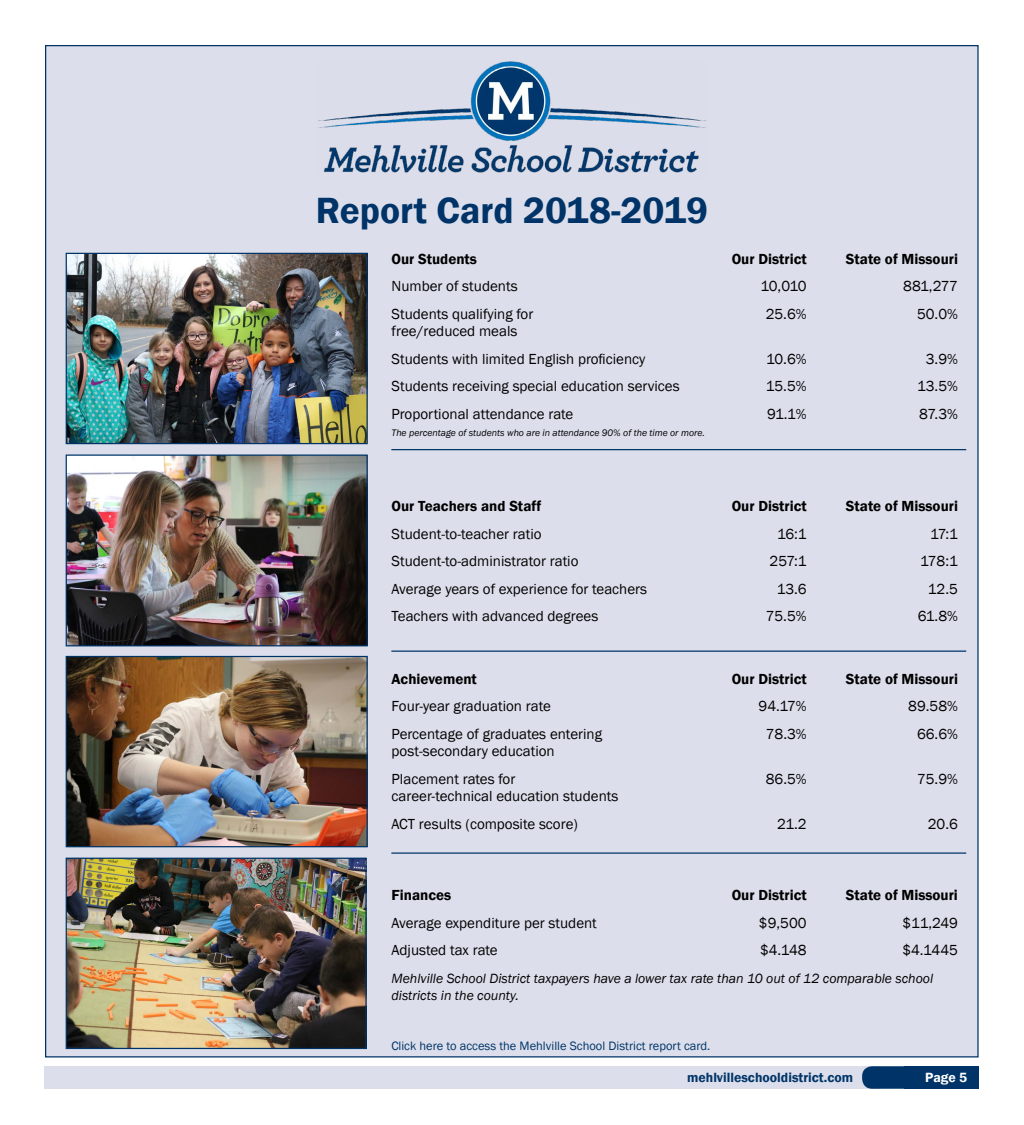
<style>
.page{position:relative;width:1024px;height:1125px;background:#fff}
.page>*{position:absolute;margin:0;border:0;box-sizing:border-box;transform-origin:0 0}
.t1{font:600 37.5px "Franklin Gothic";color:#003468}
.t2{font:15px/27.5px "Franklin Gothic";color:#000}
.t3{font:600 15px "Franklin Gothic";color:#000}
.t4{font:italic 13.75px/17.5px "Franklin Gothic";color:#000}
.t5{font:600 13.75px "Franklin Gothic";color:#003468}
.t6{font:600 13.75px "Franklin Gothic";color:#fff}
.t7{font:12.5px "Franklin Gothic";color:#003468}
.t8{font:italic 9.75px "Franklin Gothic";color:#000}
</style>
<div class="page">
<div style="left:45px;top:45px;width:933px;height:1013px;background:#dcdfeb;border:1px solid #003468"></div>
<div style="left:44px;top:1067px;width:836px;height:22px;background:#dcdfeb"></div>
<div style="left:862px;top:1066px;width:116px;height:23px;background:#003468;border-radius:10px"></div>
<div style="left:903px;top:1066px;width:75px;height:23px;background:#003468"></div>
<img style="left:68px;top:860px;width:297px;height:187px">
<div style="left:66px;top:858px;width:301px;height:191px;border:1px solid #003468"></div>
<img style="left:68px;top:658px;width:298px;height:187px">
<div style="left:66px;top:656px;width:302px;height:191px;border:1px solid #003468"></div>
<img style="left:68px;top:255px;width:298px;height:187px">
<div style="left:66px;top:253px;width:302px;height:191px;border:1px solid #003468"></div>
<img style="left:68px;top:457px;width:298px;height:187px">
<div style="left:66px;top:455px;width:302px;height:191px;border:1px solid #003468"></div>
<img style="left:318px;top:61px;width:388px;height:112px">
<hr style="left:391px;top:449px;width:575px;height:1px;background:#003468">
<hr style="left:391px;top:651px;width:575px;height:1px;background:#003468">
<hr style="left:391px;top:852px;width:575px;height:2px;background:#003468">
<h1 class="t1" style="left:316px;top:188px;width:394px">Report Card 2018-2019</h1>
<p class="t3" style="left:392px;top:250px;width:87px">Our Students</p>
<p class="t3" style="left:732px;top:250px;width:77px">Our District</p>
<p class="t3" style="left:846px;top:250px;width:114px">State of Missouri</p>
<p class="t2" style="left:392px;top:273px;width:128px">Number of students</p>
<p class="t2" style="left:760px;top:273px;width:48px">10,010</p>
<p class="t2" style="left:903px;top:273px;width:56px">881,277</p>
<p class="t2" style="left:391px;top:301px;width:143px">Students qualifying for</p>
<p class="t2" style="left:766px;top:301px;width:42px">25.6%</p>
<p class="t2" style="left:917px;top:301px;width:42px">50.0%</p>
<p class="t2" style="left:391px;top:318px;width:255px">free/reduced meals<br>Students with limited English proficiency</p>
<p class="t2" style="left:766px;top:346px;width:42px">10.6%</p>
<p class="t2" style="left:926px;top:346px;width:34px">3.9%</p>
<p class="t2" style="left:391px;top:373px;width:290px">Students receiving special education services</p>
<p class="t2" style="left:766px;top:373px;width:42px">15.5%</p>
<p class="t2" style="left:917px;top:373px;width:42px">13.5%</p>
<p class="t2" style="left:391px;top:401px;width:183px">Proportional attendance rate</p>
<p class="t2" style="left:767px;top:401px;width:41px">91.1%</p>
<p class="t2" style="left:919px;top:401px;width:40px">87.3%</p>
<p class="t8" style="left:392px;top:427px;width:315px">The percentage of students who are in attendance 90% of the time or more.</p>
<p class="t3" style="left:392px;top:497px;width:151px">Our Teachers and Staff</p>
<p class="t3" style="left:732px;top:497px;width:77px">Our District</p>
<p class="t3" style="left:846px;top:497px;width:114px">State of Missouri</p>
<p class="t2" style="left:392px;top:521px;width:152px">Student-to-teacher ratio</p>
<p class="t2" style="left:777px;top:521px;width:31px">16:1</p>
<p class="t2" style="left:930px;top:521px;width:29px">17:1</p>
<p class="t2" style="left:392px;top:548px;width:188px">Student-to-administrator ratio</p>
<p class="t2" style="left:769px;top:548px;width:39px">257:1</p>
<p class="t2" style="left:920px;top:548px;width:39px">178:1</p>
<p class="t2" style="left:392px;top:576px;width:257px">Average years of experience for teachers</p>
<p class="t2" style="left:776px;top:576px;width:31px">13.6</p>
<p class="t2" style="left:928px;top:576px;width:32px">12.5</p>
<p class="t2" style="left:392px;top:603px;width:208px">Teachers with advanced degrees</p>
<p class="t2" style="left:766px;top:603px;width:42px">75.5%</p>
<p class="t2" style="left:917px;top:603px;width:42px">61.8%</p>
<p class="t3" style="left:392px;top:670px;width:87px">Achievement</p>
<p class="t3" style="left:732px;top:670px;width:77px">Our District</p>
<p class="t3" style="left:846px;top:670px;width:114px">State of Missouri</p>
<p class="t2" style="left:392px;top:693px;width:161px">Four-year graduation rate</p>
<p class="t2" style="left:758px;top:693px;width:50px">94.17%</p>
<p class="t2" style="left:908px;top:693px;width:51px">89.58%</p>
<p class="t2" style="left:392px;top:721px;width:212px">Percentage of graduates entering</p>
<p class="t2" style="left:766px;top:721px;width:42px">78.3%</p>
<p class="t2" style="left:917px;top:721px;width:42px">66.6%</p>
<p class="t2" style="left:392px;top:738px;width:165px">post-secondary education<br>Placement rates for</p>
<p class="t2" style="left:766px;top:766px;width:42px">86.5%</p>
<p class="t2" style="left:917px;top:766px;width:42px">75.9%</p>
<p class="t2" style="left:392px;top:783px;width:228px">career-technical education students<br>ACT results (composite score)</p>
<p class="t2" style="left:777px;top:811px;width:31px">21.2</p>
<p class="t2" style="left:928px;top:811px;width:32px">20.6</p>
<p class="t3" style="left:391px;top:886px;width:61px">Finances</p>
<p class="t3" style="left:731px;top:886px;width:77px">Our District</p>
<p class="t3" style="left:846px;top:886px;width:114px">State of Missouri</p>
<p class="t2" style="left:391px;top:909px;width:207px">Average expenditure per student</p>
<p class="t2" style="left:759px;top:909px;width:49px">$9,500</p>
<p class="t2" style="left:902px;top:909px;width:57px">$11,249</p>
<p class="t2" style="left:392px;top:937px;width:108px">Adjusted tax rate</p>
<p class="t2" style="left:760px;top:937px;width:48px">$4.148</p>
<p class="t2" style="left:902px;top:937px;width:57px">$4.1445</p>
<p class="t4" style="left:392px;top:970px;width:543px">Mehlville School District taxpayers have a lower tax rate than 10 out of 12 comparable school districts in the county.</p>
<p class="t7" style="left:391px;top:1038px;width:320px">Click here to access the Mehlville School District report card.</p>
<p class="t5" style="left:687px;top:1069px;width:167px">mehlvilleschooldistrict.com</p>
<p class="t6" style="left:924px;top:1069px;width:44px">Page 35</p>
</div>
